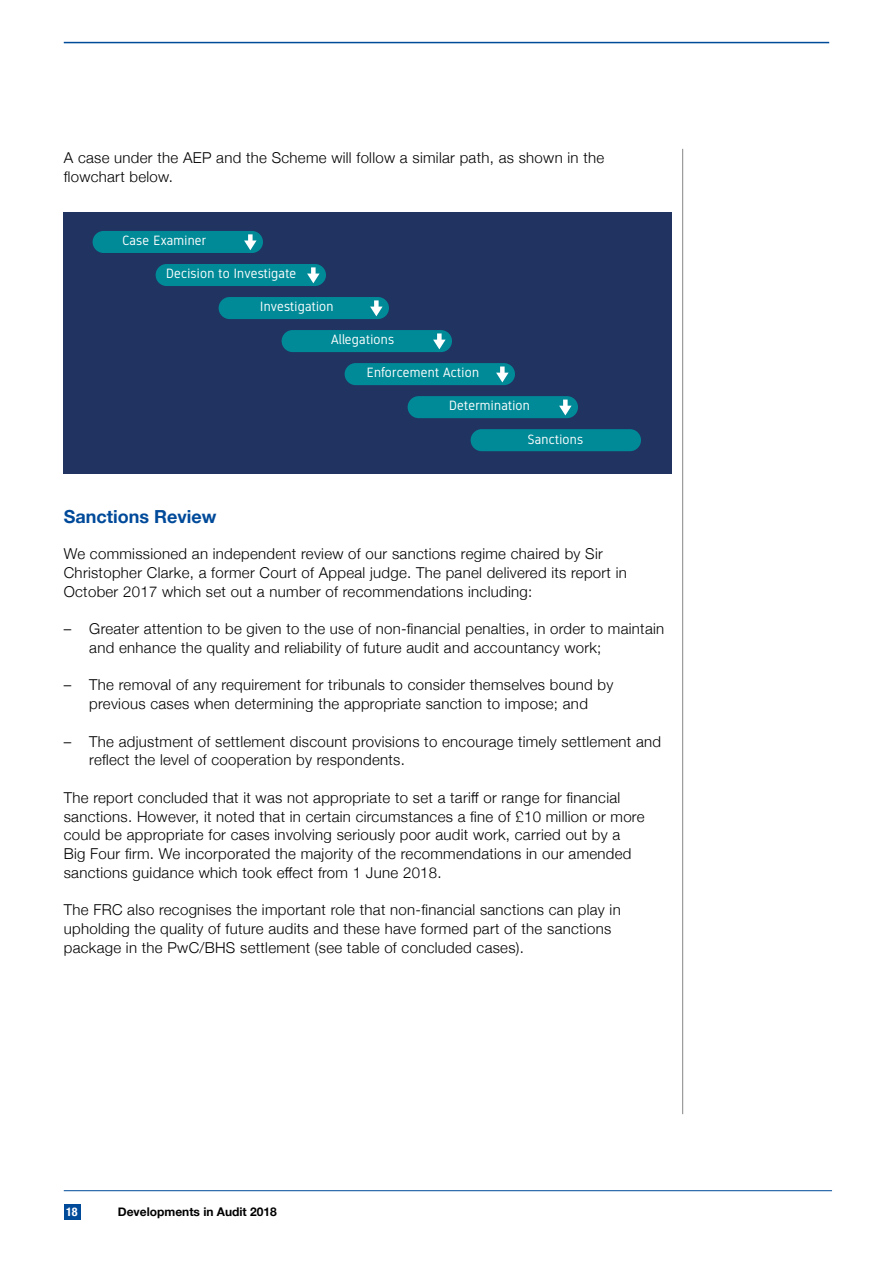
<style>
.page{position:relative;width:893px;height:1263px;background:#fff}
.page>*{position:absolute;margin:0;border:0;box-sizing:border-box;transform-origin:0 0}
.t1{font:700 18px "Helvetica Neue";color:#004a9a}
.t2{font:300 15px/18.8px "Helvetica Neue";letter-spacing:.02em;color:#000}
.t3{font:13.5px "Gidole";letter-spacing:.02em;color:#fff}
.t4{font:700 12px "Helvetica Neue";color:#000}
.t5{font:700 condensed 12px "Helvetica Neue";color:#fff}
</style>
<div class="page">
<div style="left:64px;top:1204px;width:16px;height:16px;background:#004a9a"></div>
<hr style="left:64px;top:42px;width:765px;height:1px;background:#004a9a">
<hr style="left:682px;top:149px;width:1px;height:965px;background:#878787">
<hr style="left:64px;top:1190px;width:768px;height:1px;background:#004a9a">
<div style="left:64px;top:213px;width:608px;height:261px;background:#203361"></div>
<div style="left:93px;top:231px;width:170px;height:22px;background:#008a98;border-radius:11px"></div>
<svg style="left:244px;top:240px;width:13px;height:10px"></svg>
<div style="left:248px;top:234px;width:5px;height:11px;background:#fff"></div>
<div style="left:156px;top:264px;width:170px;height:22px;background:#008a98;border-radius:11px"></div>
<div style="left:311px;top:267px;width:5px;height:11px;background:#fff"></div>
<svg style="left:307px;top:274px;width:13px;height:9px"></svg>
<div style="left:219px;top:297px;width:170px;height:22px;background:#008a98;border-radius:11px"></div>
<div style="left:374px;top:300px;width:5px;height:11px;background:#fff"></div>
<svg style="left:370px;top:307px;width:13px;height:9px"></svg>
<div style="left:282px;top:330px;width:170px;height:22px;background:#008a98;border-radius:11px"></div>
<div style="left:437px;top:333px;width:5px;height:11px;background:#fff"></div>
<svg style="left:433px;top:340px;width:13px;height:9px"></svg>
<div style="left:345px;top:363px;width:170px;height:22px;background:#008a98;border-radius:11px"></div>
<div style="left:500px;top:366px;width:5px;height:11px;background:#fff"></div>
<svg style="left:496px;top:373px;width:13px;height:9px"></svg>
<div style="left:408px;top:396px;width:170px;height:22px;background:#008a98;border-radius:11px"></div>
<div style="left:563px;top:399px;width:5px;height:12px;background:#fff"></div>
<svg style="left:559px;top:406px;width:13px;height:9px"></svg>
<div style="left:471px;top:429px;width:170px;height:22px;background:#008a98;border-radius:11px"></div>
<p class="t2" style="left:64px;top:148px;width:542px">A case under the AEP and the Scheme will follow a similar path, as shown in the flowchart below.</p>
<p class="t3" style="left:123px;top:233px;width:85px">Case Examiner</p>
<p class="t3" style="left:166px;top:266px;width:132px">Decision to Investigate</p>
<p class="t3" style="left:260px;top:299px;width:75px">Investigation</p>
<p class="t3" style="left:331px;top:332px;width:65px">Allegations</p>
<p class="t3" style="left:367px;top:365px;width:114px">Enforcement Action</p>
<p class="t3" style="left:449px;top:398px;width:82px">Determination</p>
<p class="t3" style="left:528px;top:431px;width:57px">Sanctions</p>
<p class="t1" style="left:64px;top:503px;width:154px">Sanctions Review</p>
<p class="t2" style="left:64px;top:543px;width:565px">We commissioned an independent review of our sanctions regime chaired by Sir<br>Christopher Clarke, a former Court of Appeal judge. The panel delivered its report in<br>October 2017 which set out a number of recommendations including:</p>
<p class="t2" style="left:89px;top:618px;width:576px;text-indent:-26px">– Greater attention to be given to the use of non-financial penalties, in order to maintain and enhance the quality and reliability of future audit and accountancy work;</p>
<p class="t2" style="left:64px;top:675px;width:551px;text-align:center">– The removal of any requirement for tribunals to consider themselves bound by previous cases when determining the appropriate sanction to impose; and</p>
<p class="t2" style="left:89px;top:731px;width:573px;text-indent:-26px">– The adjustment of settlement discount provisions to encourage timely settlement and reflect the level of cooperation by respondents.</p>
<p class="t2" style="left:64px;top:787px;width:582px">The report concluded that it was not appropriate to set a tariff or range for financial sanctions. However, it noted that in certain circumstances a fine of £10 million or more could be appropriate for cases involving seriously poor audit work, carried out by a Big Four firm. We incorporated the majority of the recommendations in our amended sanctions guidance which took effect from 1 June 2018.</p>
<p class="t2" style="left:64px;top:900px;width:558px">The FRC also recognises the important role that non-financial sanctions can play in upholding the quality of future audits and these have formed part of the sanctions package in the PwC/BHS settlement (see table of concluded cases).</p>
<p class="t5" style="left:66px;top:1202px;width:13px">18</p>
<p class="t4" style="left:118px;top:1203px;width:161px">Developments in Audit 2018</p>
</div>
